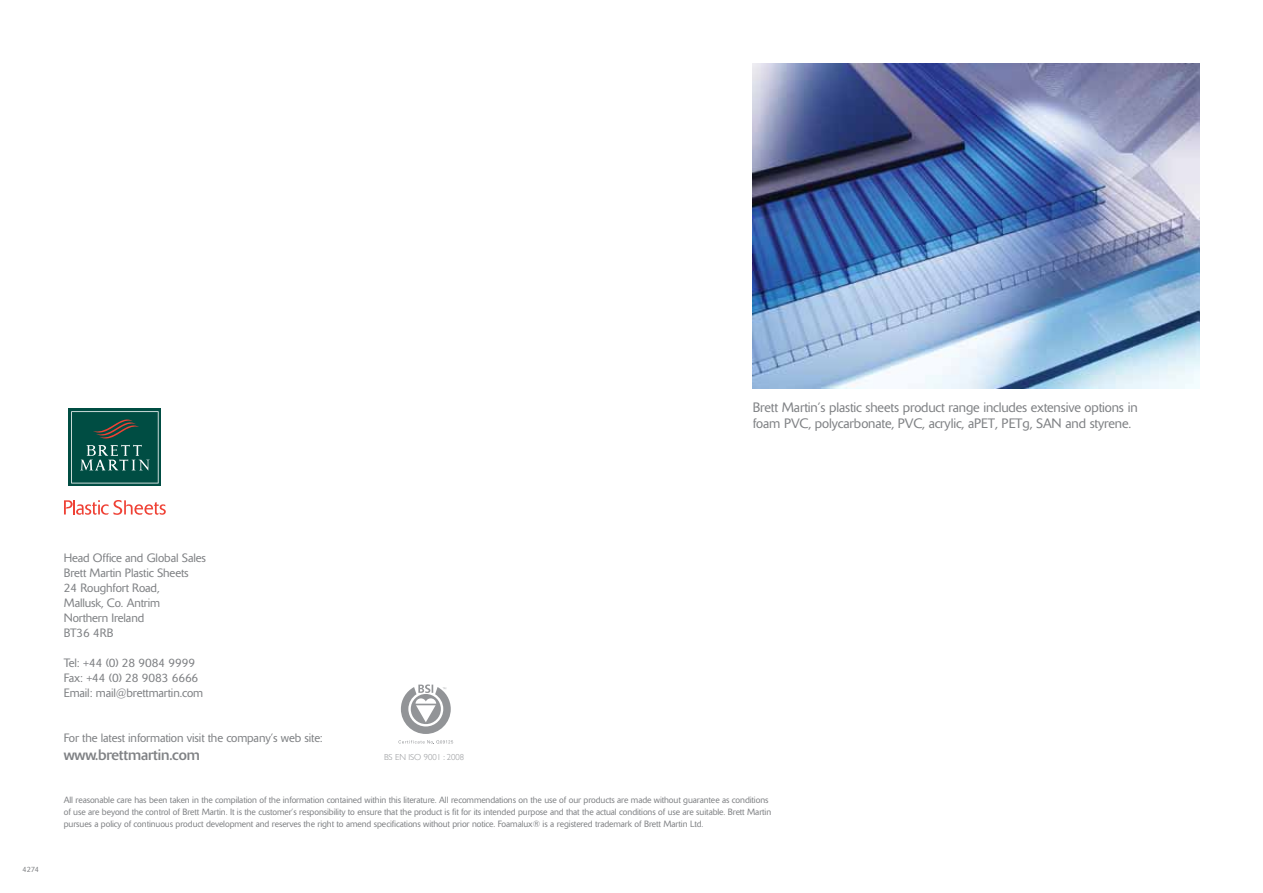
<style>
.page{position:relative;width:1263px;height:893px;background:#fff}
.page>*{position:absolute;margin:0;border:0;box-sizing:border-box;transform-origin:0 0}
.t1{font:15px "Delta";letter-spacing:-.01em;color:#808285}
.t2{font:300 13.5px/16.5px "Delta";letter-spacing:-.01em;color:#808285}
.t3{font:300 12px/15px "Delta";letter-spacing:-.01em;color:#808285}
.t4{font:300 9px/12px "Delta";letter-spacing:-.01em;color:#808285}
.t5{font:300 8.7px "Gill Sans";color:#929497}
.t6{font:300 7.5px "Delta";color:#808285}
</style>
<div class="page">
<svg style="left:398px;top:740px;width:55px;height:4px"></svg>
<svg style="left:401px;top:684px;width:50px;height:50px"></svg>
<svg style="left:64px;top:500px;width:102px;height:15px"></svg>
<div style="left:68px;top:408px;width:93px;height:78px;background:linear-gradient(to right,#004d43,#004d43)"></div>
<svg style="left:71px;top:411px;width:88px;height:72px;background:#1d5c53"></svg>
<img style="left:753px;top:64px;width:446px;height:325px">
<h2 class="t2" style="left:753px;top:399px;width:386px">Brett Martin’s plastic sheets product range includes extensive options in foam PVC, polycarbonate, PVC, acrylic, aPET, PETg, SAN and styrene.</h2>
<p class="t6" style="left:23px;top:865px;width:18px">4274</p>
<h3 class="t3" style="left:64px;top:550px;width:144px">Head Office and Global Sales<br>Brett Martin Plastic Sheets<br>24 Roughfort Road,<br>Mallusk, Co. Antrim<br>Northern Ireland<br>BT36 4RB</h3>
<h3 class="t3" style="left:64px;top:655px;width:141px">Tel: +44 (0) 28 9084 9999<br>Fax: +44 (0) 28 9083 6666<br>Email: mail@brettmartin.com</h3>
<h3 class="t3" style="left:64px;top:730px;width:261px">For the latest information visit the company’s web site:</h3>
<h1 class="t1" style="left:64px;top:746px;width:138px">www.brettmartin.com</h1>
<p class="t4" style="left:64px;top:794px;width:709px">All reasonable care has been taken in the compilation of the information contained within this literature. All recommendations on the use of our products are made without guarantee as conditions of use are beyond the control of Brett Martin. It is the customer’s responsibility to ensure that the product is fit for its intended purpose and that the actual conditions of use are suitable. Brett Martin pursues a policy of continuous product development and reserves the right to amend specifications without prior notice. Foamalux® is a registered trademark of Brett Martin Ltd.</p>
<p class="t5" style="left:384px;top:752px;width:82px">BS EN ISO 9001 : 2008</p>
</div>
